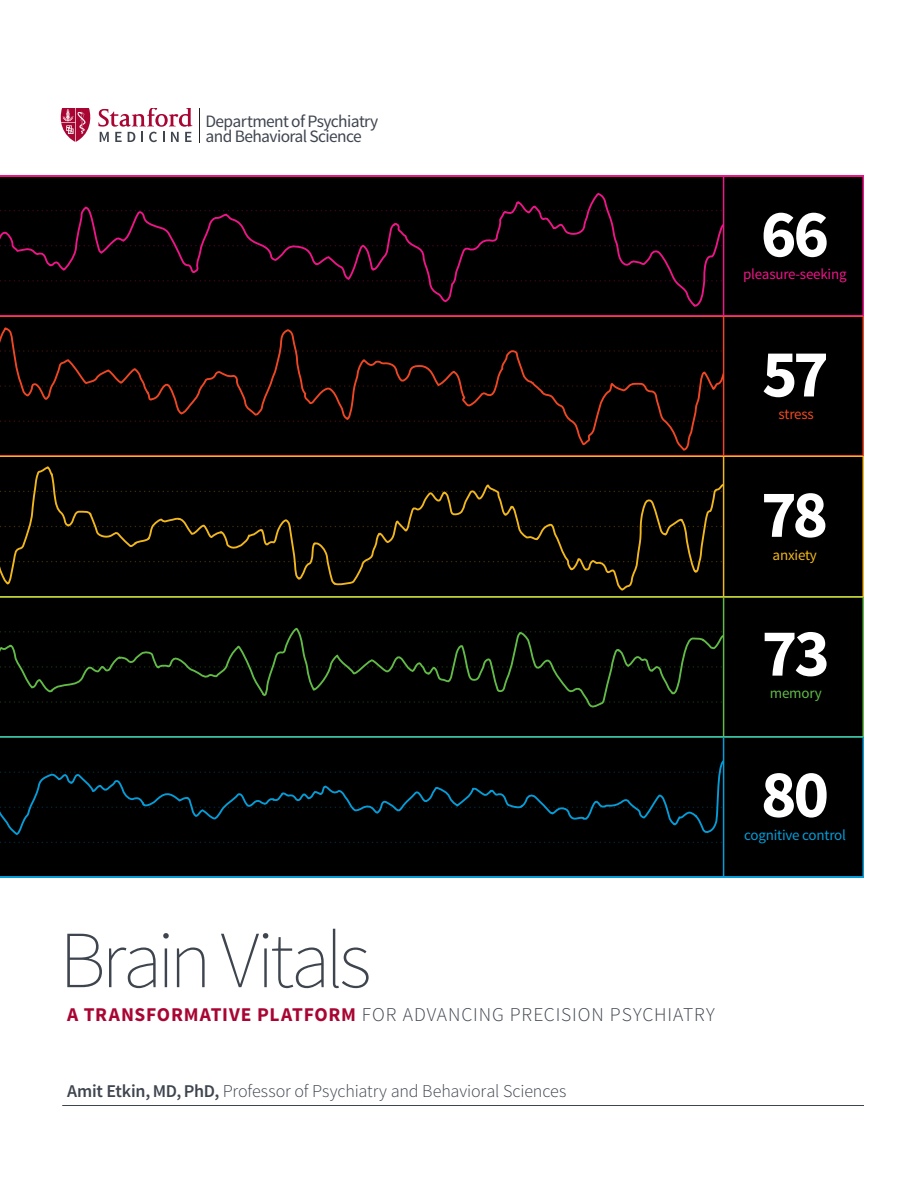
<style>
.page{position:relative;width:918px;height:1188px;background:#fff}
.page>*{position:absolute;margin:0;border:0;box-sizing:border-box;transform-origin:0 0}
._54_Extra_Light{font:200 81px "Source Sans Pro";letter-spacing:-.055em;color:#3f454f}
.t1{font:700 67.5px "Source Sans Pro";letter-spacing:-.045em;color:#fff}
._13_Light{font:300 19.5px "Source Sans Pro";letter-spacing:.045em;color:#3f454f}
._12_Light{font:300 18px "Source Sans Pro";letter-spacing:-.005em;color:#3f454f}
.t2{font:17.4px/15.6px "Source Sans Pro";letter-spacing:-.035em;color:#3f454f}
.t3{font:15px "Source Sans Pro";letter-spacing:-.015em;color:#ed1587}
.t4{font:15px "Source Sans Pro";letter-spacing:-.015em;color:#059dd8}
.t5{font:15px "Source Sans Pro";letter-spacing:-.015em;color:#f1b71c}
.t6{font:15px "Source Sans Pro";letter-spacing:-.015em;color:#ef4723}
.t7{font:15px "Source Sans Pro";letter-spacing:-.015em;color:#61bb46}
.s1{font-weight:700;color:#a90533}
.s2{font-weight:600}
</style>
<div class="page">
<div style="left:0;top:597px;width:864px;height:140px;background:#000"></div>
<div style="left:0;top:736px;width:864px;height:141px;background:#000"></div>
<div style="left:0;top:456px;width:864px;height:141px;background:#000"></div>
<div style="left:0;top:316px;width:864px;height:140px;background:#000"></div>
<div style="left:0;top:176px;width:864px;height:140px;background:#000"></div>
<svg style="left:0;top:842px;width:723px;height:1px"></svg>
<svg style="left:0;top:192px;width:723px;height:116px"></svg>
<svg style="left:0;top:759px;width:723px;height:77px"></svg>
<svg style="left:0;top:326px;width:723px;height:126px"></svg>
<svg style="left:0;top:627px;width:723px;height:82px"></svg>
<svg style="left:0;top:465px;width:723px;height:126px"></svg>
<hr style="left:723px;top:176px;width:1px;height:140px;background:#ed1587">
<hr style="left:723px;top:316px;width:1px;height:140px;background:#ef4723">
<hr style="left:723px;top:456px;width:1px;height:141px;background:#f1b71c">
<hr style="left:723px;top:597px;width:1px;height:140px;background:#61bb46">
<hr style="left:723px;top:737px;width:1px;height:140px;background:#059dd8">
<hr style="left:862px;top:176px;width:2px;height:140px;background:#ed1587">
<hr style="left:862px;top:316px;width:2px;height:140px;background:#ef4723">
<hr style="left:862px;top:456px;width:2px;height:141px;background:#f1b71c">
<hr style="left:862px;top:597px;width:2px;height:140px;background:#61bb46">
<hr style="left:862px;top:737px;width:2px;height:140px;background:#059dd8">
<hr style="left:0;top:315px;width:864px;height:1px;background:#ed1587">
<hr style="left:0;top:176px;width:864px;height:1px;background:#ed1587">
<hr style="left:0;top:876px;width:864px;height:2px;background:#059dd8">
<hr style="left:0;top:316px;width:864px;height:1px;background:#ef4723">
<hr style="left:0;top:456px;width:864px;height:1px;background:#f1b71c">
<hr style="left:0;top:596px;width:864px;height:1px;background:#f1b71c">
<hr style="left:0;top:597px;width:864px;height:1px;background:#61bb46">
<hr style="left:0;top:736px;width:864px;height:1px;background:#61bb46">
<hr style="left:0;top:737px;width:864px;height:1px;background:#059dd8">
<hr style="left:62px;top:1105px;width:802px;height:1px;background:#3f454f">
<svg style="left:61px;top:108px;width:131px;height:34px"></svg>
<hr style="left:199px;top:108px;width:1px;height:34px;background:#231f20">
<p class="t2" style="left:206px;top:113px;width:174px">Department of Psychiatry and Behavioral Science</p>
<h2 class="t1" style="left:761px;top:191px;width:70px">66</h2>
<p class="t3" style="left:743px;top:265px;width:105px">pleasure-seeking</p>
<h2 class="t1" style="left:762px;top:331px;width:68px">57</h2>
<p class="t6" style="left:778px;top:405px;width:37px">stress</p>
<h2 class="t1" style="left:761px;top:471px;width:69px">78</h2>
<p class="t5" style="left:773px;top:545px;width:46px">anxiety</p>
<h2 class="t1" style="left:762px;top:610px;width:70px">73</h2>
<p class="t7" style="left:770px;top:684px;width:53px">memory</p>
<h2 class="t1" style="left:761px;top:751px;width:70px">80</h2>
<p class="t4" style="left:744px;top:825px;width:103px">cognitive control</p>
<p class="_54_Extra_Light" style="left:59px;top:912px;width:314px">Brain Vitals</p>
<p class="_13_Light" style="left:67px;top:1003px;width:649px"><span class="s1">A TRANSFORMATIVE PLATFORM</span> FOR ADVANCING PRECISION PSYCHIATRY</p>
<p class="_12_Light" style="left:67px;top:1080px;width:501px"><span class="s2">Amit Etkin, MD, PhD,</span> Professor of Psychiatry and Behavioral Sciences</p>
</div>
